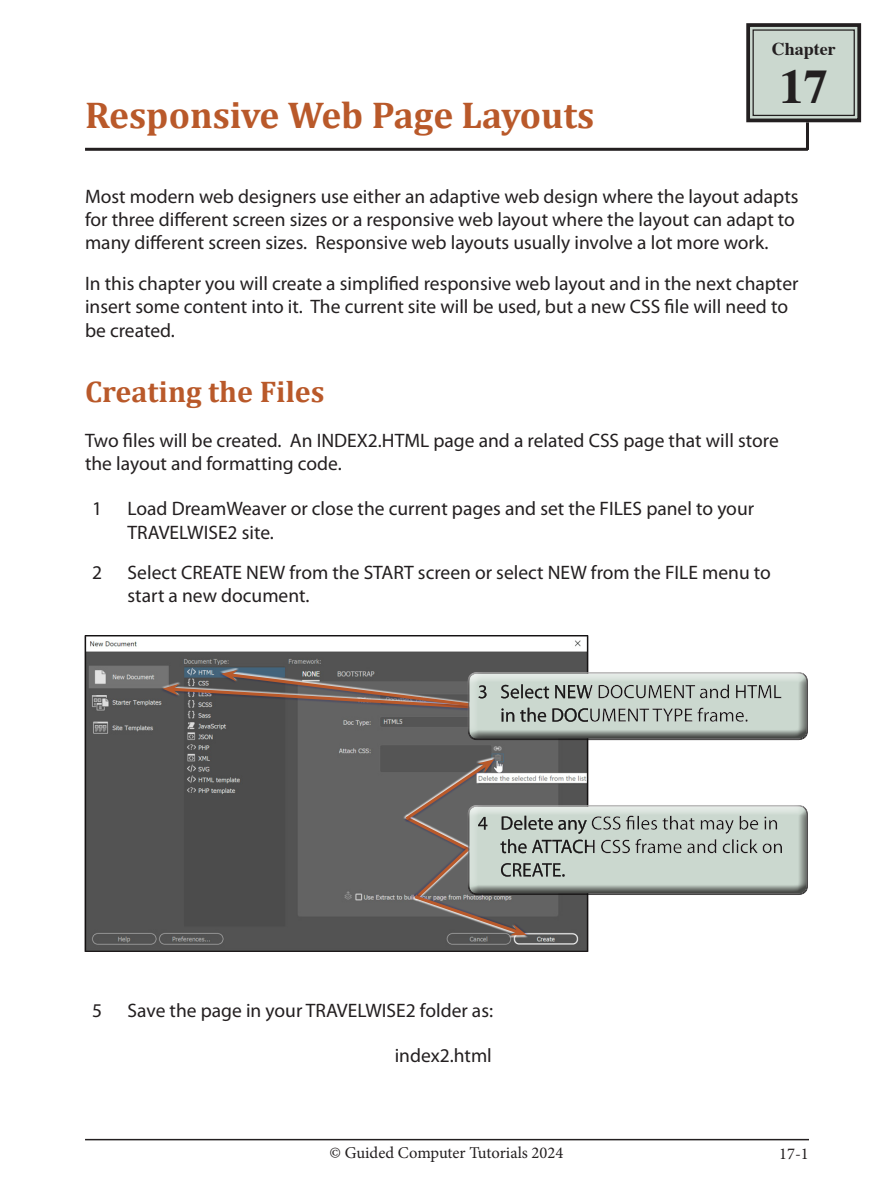
<style>
.page{position:relative;width:893px;height:1191px;background:#fff}
.page>*{position:absolute;margin:0;border:0;box-sizing:border-box;transform-origin:0 0}
.Index_section{font:700 48.3px "Times";color:#231f20}
.Chapter_Title{font:700 37.5px "Cambria";color:#b9592a}
.Sub-Head{font:700 30px "Cambria";color:#b9592a}
.Paragraph{font:19.5px/23.4px "Myriad Pro";color:#231f20}
.Body{font:19.5px/23.4px "Myriad Pro";color:#231f20}
.Index_section-2{font:700 18px "Times";color:#231f20}
.Body-2{font:16.5px "Minion Pro";color:#231f20}
</style>
<div class="page">
<hr style="left:85px;top:1138px;width:724px;height:2px;background:#231f20">
<hr style="left:85px;top:148px;width:723px;height:3px;background:#231f20">
<hr style="left:806px;top:122px;width:3px;height:28px;background:#231f20">
<svg style="left:746px;top:23px;width:116px;height:100px;background:#b3bdb6"></svg>
<div style="left:752px;top:29px;width:103px;height:87px;border:1px solid #231f20"></div>
<img style="left:87px;top:640px;width:499px;height:309px">
<div style="left:219px;top:668px;width:252px;height:39px;background:#fff;opacity:.94"></div>
<svg style="left:163px;top:670px;width:305px;height:70px;background:#665f5c"></svg>
<div style="left:468px;top:670px;width:340px;height:64px;background:#fff;opacity:.75"></div>
<div style="left:468px;top:673px;width:340px;height:68px;background:#231f20;opacity:.75"></div>
<div style="left:413px;top:895px;width:115px;height:42px;background:#fff;opacity:.94"></div>
<div style="left:413px;top:893px;width:116px;height:43px;background:#00f;opacity:.18"></div>
<svg style="left:402px;top:759px;width:187px;height:176px;background:#6e6967"></svg>
<div style="left:468px;top:803px;width:340px;height:85px;background:#fff;opacity:.75"></div>
<div style="left:468px;top:806px;width:340px;height:90px;background:#231f20;opacity:.75"></div>
<p class="Chapter_Title" style="left:85px;top:89px;width:511px">Responsive Web Page Layouts</p>
<p class="Index_section-2" style="left:772px;top:31px;width:65px">Chapter</p>
<p class="Index_section" style="left:780px;top:40px;width:50px">17</p>
<p class="Paragraph" style="left:85px;top:184px;width:715px">Most modern web designers use either an adaptive web design where the layout adapts for three different screen sizes or a responsive web layout where the layout can adapt to many different screen sizes. Responsive web layouts usually involve a lot more work.</p>
<p class="Paragraph" style="left:85px;top:271px;width:715px">In this chapter you will create a simplified responsive web layout and in the next chapter insert some content into it. The current site will be used, but a new CSS file will need to be created.</p>
<p class="Sub-Head" style="left:85px;top:371px;width:241px">Creating the Files</p>
<p class="Paragraph" style="left:85px;top:428px;width:695px">Two files will be created. An INDEX2.HTML page and a related CSS page that will store the layout and formatting code.</p>
<p class="Body" style="left:92px;top:496px;width:12px">1</p>
<p class="Body" style="left:128px;top:496px;width:628px">Load DreamWeaver or close the current pages and set the FILES panel to your<br>TRAVELWISE2 site.</p>
<p class="Body" style="left:92px;top:560px;width:12px">2</p>
<p class="Body" style="left:128px;top:560px;width:645px">Select CREATE NEW from the START screen or select NEW from the FILE menu to start a new document.</p>
<p class="Body" style="left:92px;top:998px;width:12px">5</p>
<p class="Body" style="left:128px;top:998px;width:367px">Save the page in your TRAVELWISE2 folder as:</p>
<p class="Body" style="left:395px;top:1043px;width:99px">index2.html</p>
<p class="Body-2" style="left:330px;top:1141px;width:235px">© Guided Computer Tutorials 2024</p>
<p class="Body-2" style="left:779px;top:1142px;width:31px">17-1</p>
</div>
